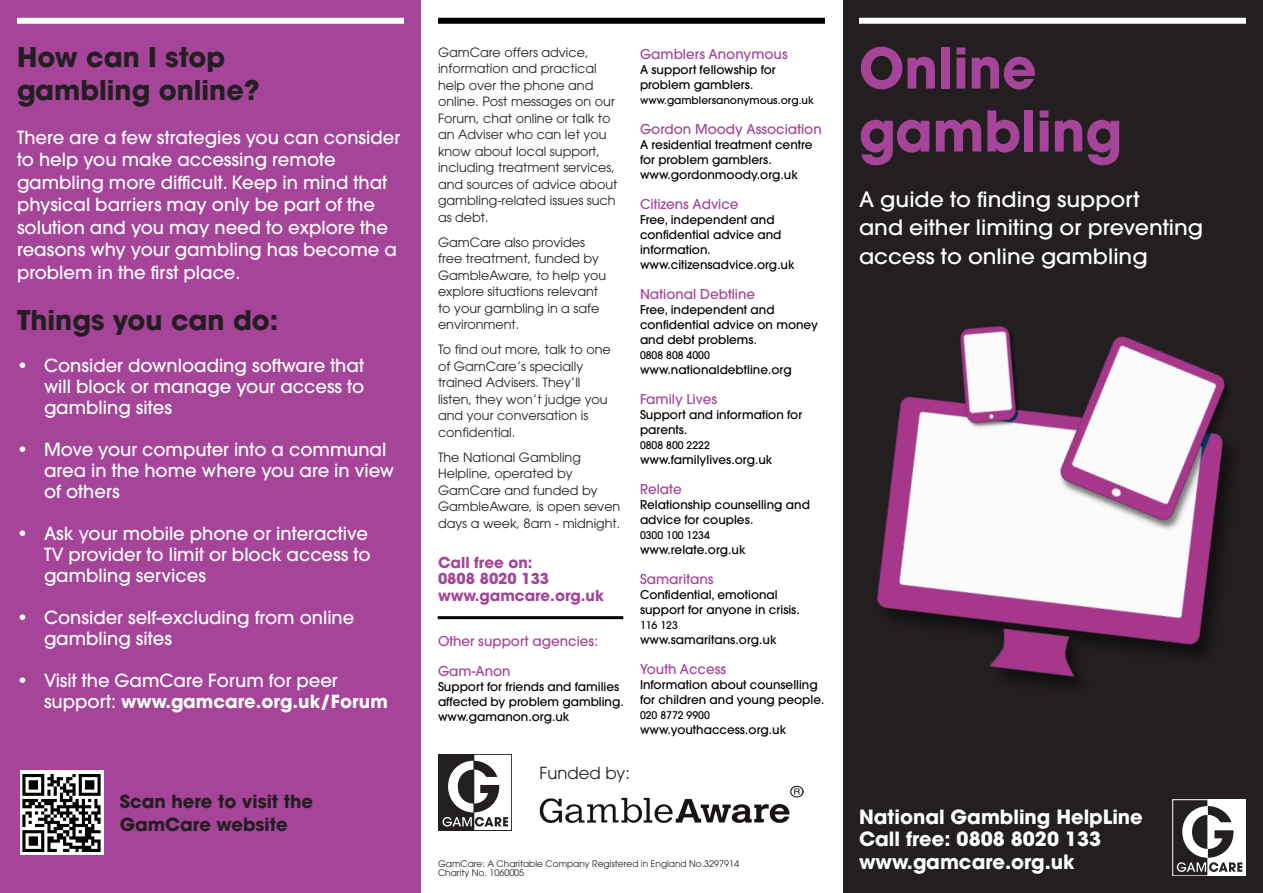
<style>
.page{position:relative;width:1263px;height:893px;background:#fff}
.page>*{position:absolute;margin:0;border:0;box-sizing:border-box;transform-origin:0 0}
.t1{font:700 55.5px "Avant Garde LT";color:#a54499;scale:.96 1}
.t2{font:700 27px "Avant Garde LT";color:#231f20}
.t3{font:500 21px/28.5px "Avant Garde";color:#fff;scale:1.05 1}
.t4{font:700 19.5px "Avant Garde LT";color:#fff}
.t5{font:500 18px/21px "Avant Garde";color:#fff}
.t6{font:700 18px/22.5px "Avant Garde LT";color:#231f20}
.t7{font:16.5px "Avant Garde LT";color:#231f20}
.t8{font:700 15px "Avant Garde LT";color:#a54499}
.t9{font:500 13.5px "Avant Garde";color:#a54499}
.t10{font:12.75px/16.5px "Avant Garde LT";color:#231f20}
.t11{font:500 12px/15px "Avant Garde";color:#000}
.t12{font:500 10.5px "Avant Garde";color:#000}
.t13{font:9px "Avant Garde LT";color:#231f20}
.s1{font-family:"Avant Garde LT";font-weight:700}
</style>
<div class="page">
<div style="left:0;top:0;width:421px;height:893px;background:#a54499"></div>
<div style="left:843px;top:0;width:420px;height:893px;background:#231f20"></div>
<div style="left:859px;top:18px;width:387px;height:6px;background:#fff"></div>
<div style="left:17px;top:18px;width:387px;height:6px;background:#fff"></div>
<div style="left:438px;top:18px;width:387px;height:6px;background:#000"></div>
<hr style="left:438px;top:616px;width:185px;height:3px;background:#000">
<img style="left:876px;top:326px;width:354px;height:359px">
<img style="left:20px;top:771px;width:83px;height:84px">
<img style="left:539px;top:785px;width:264px;height:39px">
<div style="left:1208px;top:800px;width:38px;height:76px;background:#fff"></div>
<div style="left:1172px;top:800px;width:36px;height:76px;border:1px solid #fff"></div>
<svg style="left:1173px;top:800px;width:69px;height:76px"></svg>
<div style="left:474px;top:754px;width:38px;height:77px;border:1px solid #231f20"></div>
<svg style="left:438px;top:754px;width:70px;height:77px"></svg>
<p class="t2" style="left:17px;top:40px;width:210px">How can I stop</p>
<p class="t2" style="left:17px;top:73px;width:244px">gambling online?</p>
<p class="t5" style="left:17px;top:126px;width:385px;line-height:22.5px">There are a few strategies you can consider to help you make accessing remote gambling more difficult. Keep in mind that physical barriers may only be part of the solution and you may need to explore the reasons why your gambling has become a problem in the first place.</p>
<p class="t2" style="left:17px;top:303px;width:263px">Things you can do:</p>
<p class="t5" style="left:44px;top:355px;width:322px;text-align:justify;text-indent:-27px">• Consider downloading software that will block or manage your access to gambling sites</p>
<p class="t5" style="left:44px;top:439px;width:352px;text-indent:-27px">• Move your computer into a communal area in the home where you are in view of others</p>
<p class="t5" style="left:44px;top:523px;width:328px;text-indent:-27px">• Ask your mobile phone or interactive<br>TV provider to limit or block access to gambling services</p>
<p class="t5" style="left:44px;top:607px;width:312px;text-indent:-27px">• Consider self-excluding from online gambling sites</p>
<p class="t5" style="left:44px;top:670px;width:345px;text-indent:-27px">• Visit the GamCare Forum for peer support: <span class="s1">www.gamcare.org.uk/Forum</span></p>
<p class="t6" style="left:120px;top:790px;width:195px">Scan here to visit the<br>GamCare website</p>
<p class="t10" style="left:438px;top:44px;width:181px">GamCare offers advice, information and practical help over the phone and online. Post messages on our<br>Forum, chat online or talk to an Adviser who can let you know about local support, including treatment services, and sources of advice about gambling-related issues such as debt.</p>
<p class="t10" style="left:438px;top:234px;width:170px">GamCare also provides free treatment, funded by<br>GambleAware, to help you explore situations relevant to your gambling in a safe environment.</p>
<p class="t10" style="left:438px;top:342px;width:174px">To find out more, talk to one of GamCare’s specially trained Advisers. They’ll listen, they won’t judge you and your conversation is confidential.</p>
<p class="t10" style="left:438px;top:449px;width:184px">The National Gambling<br>Helpline, operated by<br>GamCare and funded by<br>GambleAware, is open seven days a week, 8am - midnight.</p>
<p class="t8" style="left:438px;top:553px;width:96px">Call free on:</p>
<p class="t8" style="left:438px;top:569px;width:113px">0808 8020 133</p>
<p class="t8" style="left:438px;top:586px;width:167px">www.gamcare.org.uk</p>
<p class="t9" style="left:438px;top:633px;width:162px">Other support agencies:</p>
<p class="t9" style="left:438px;top:663px;width:74px">Gam-Anon</p>
<p class="t11" style="left:438px;top:679px;width:187px">Support for friends and families affected by problem gambling.</p>
<p class="t11" style="left:438px;top:709px;width:133px">www.gamanon.org.uk</p>
<p class="t9" style="left:640px;top:45px;width:149px">Gamblers Anonymous</p>
<p class="t11" style="left:640px;top:62px;width:137px">A support fellowship for problem gamblers.</p>
<p class="t12" style="left:640px;top:93px;width:175px">www.gamblersanonymous.org.uk</p>
<p class="t9" style="left:640px;top:120px;width:183px">Gordon Moody Association</p>
<p class="t11" style="left:640px;top:137px;width:174px">A residential treatment centre for problem gamblers.</p>
<p class="t11" style="left:640px;top:167px;width:159px">www.gordonmoody.org.uk</p>
<p class="t9" style="left:640px;top:195px;width:100px">Citizens Advice</p>
<p class="t11" style="left:640px;top:212px;width:143px">Free, independent and confidential advice and information.</p>
<p class="t11" style="left:640px;top:257px;width:156px">www.citizensadvice.org.uk</p>
<p class="t9" style="left:640px;top:285px;width:117px">National Debtline</p>
<p class="t11" style="left:640px;top:302px;width:179px">Free, independent and confidential advice on money and debt problems.</p>
<p class="t12" style="left:640px;top:348px;width:71px">0808 808 4000</p>
<p class="t11" style="left:640px;top:362px;width:153px">www.nationaldebtline.org</p>
<p class="t9" style="left:640px;top:390px;width:79px">Family Lives</p>
<p class="t11" style="left:640px;top:407px;width:164px">Support and information for parents.</p>
<p class="t12" style="left:640px;top:438px;width:71px">0808 800 2222</p>
<p class="t11" style="left:640px;top:452px;width:134px">www.familylives.org.uk</p>
<p class="t9" style="left:640px;top:480px;width:43px">Relate</p>
<p class="t11" style="left:640px;top:497px;width:171px">Relationship counselling and advice for couples.</p>
<p class="t12" style="left:640px;top:528px;width:71px">0300 100 1234</p>
<p class="t11" style="left:640px;top:542px;width:107px">www.relate.org.uk</p>
<p class="t9" style="left:640px;top:570px;width:75px">Samaritans</p>
<p class="t11" style="left:640px;top:587px;width:161px">Confidential, emotional support for anyone in crisis.</p>
<p class="t12" style="left:640px;top:618px;width:39px">116 123</p>
<p class="t11" style="left:640px;top:632px;width:138px">www.samaritans.org.uk</p>
<p class="t9" style="left:640px;top:660px;width:88px">Youth Access</p>
<p class="t11" style="left:640px;top:677px;width:186px">Information about counselling for children and young people.</p>
<p class="t12" style="left:640px;top:708px;width:71px">020 8772 9900</p>
<p class="t11" style="left:640px;top:722px;width:148px">www.youthaccess.org.uk</p>
<p class="t7" style="left:539px;top:763px;width:92px">Funded by:</p>
<p class="t1" style="left:859px;top:32px;width:186px">Online</p>
<p class="t1" style="left:859px;top:95px;width:276px">gambling</p>
<p class="t3" style="left:859px;top:185px;width:329px">A guide to finding support<br>and either limiting or preventing access to online gambling</p>
<p class="t4" style="left:859px;top:804px;width:285px">National Gambling HelpLine</p>
<p class="t4" style="left:859px;top:826px;width:244px">Call free: 0808 8020 133</p>
<p class="t13" style="left:438px;top:858px;width:303px">GamCare: A Charitable Company Registered in England No.3297914</p>
<p class="t4" style="left:859px;top:849px;width:217px">www.gamcare.org.uk</p>
<p class="t13" style="left:438px;top:867px;width:88px">Charity No. 1060005</p>
</div>
